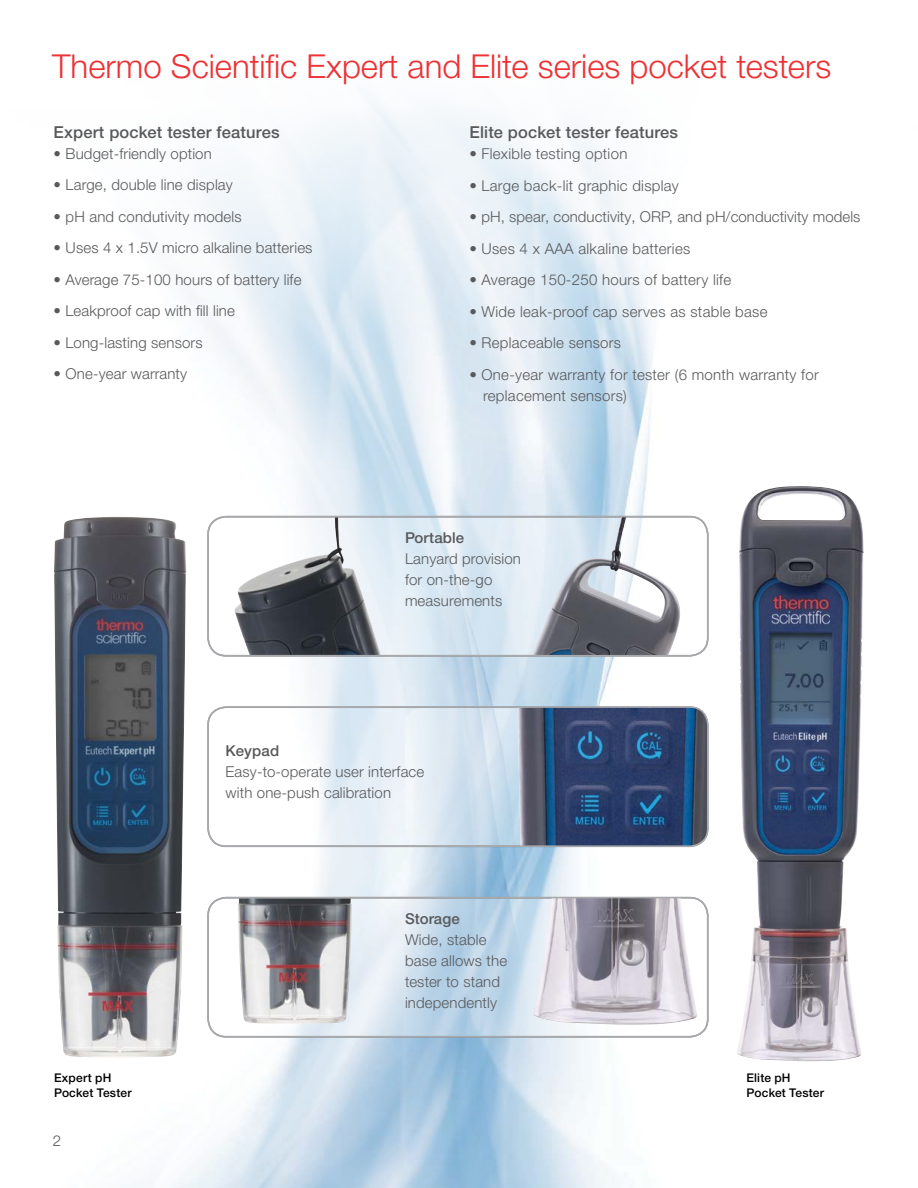
<style>
.page{position:relative;width:918px;height:1188px;background:#fff}
.page>*{position:absolute;margin:0;border:0;box-sizing:border-box;transform-origin:0 0}
.t1{font:300 33px "Helvetica Neue LTW1 G";color:#ee3134}
.t2{font:500 16.5px "Helvetica Neue LTW1 G";letter-spacing:.01em;color:#58595b}
.t3{font:300 15px/21px "Helvetica Neue LTW1 G";letter-spacing:.01em;color:#58595b}
.t4{font:500 15px "Helvetica Neue LTW1 G";letter-spacing:.01em;color:#58595b}
.t5{font:500 12px/15.8px "Helvetica Neue LT Std";letter-spacing:.015em;color:#000}
</style>
<div class="page">
<img style="left:141px;top:108px;width:507px;height:1080px">
<img style="left:737px;top:486px;width:127px;height:576px">
<img style="left:54px;top:517px;width:132px;height:540px">
<svg style="left:252px;top:517px;width:423px;height:139px;background:#ddeaf3"></svg>
<img style="left:234px;top:519px;width:147px;height:134px">
<img style="left:532px;top:519px;width:148px;height:134px">
<div style="left:207px;top:516px;width:501px;height:140px;border:2px solid #a7a9ac;border-radius:18px"></div>
<svg style="left:405px;top:707px;width:270px;height:139px;background:#d7e5f0"></svg>
<img style="left:518px;top:707px;width:190px;height:139px">
<div style="left:207px;top:706px;width:501px;height:141px;border:2px solid #a7a9ac;border-radius:18px"></div>
<svg style="left:252px;top:898px;width:423px;height:139px;background:#cee0ed"></svg>
<img style="left:238px;top:900px;width:114px;height:124px">
<img style="left:533px;top:900px;width:164px;height:125px">
<div style="left:207px;top:897px;width:501px;height:140px;border:2px solid #a7a9ac;border-radius:18px"></div>
<h1 class="t1" style="left:52px;top:46px;width:781px">Thermo Scientific Expert and Elite series pocket testers</h1>
<p class="t2" style="left:54px;top:122px;width:227px">Expert pocket tester features</p>
<p class="t3" style="left:54px;top:143px;width:160px">• Budget-friendly option</p>
<p class="t3" style="left:54px;top:175px;width:181px">• Large, double line display</p>
<p class="t3" style="left:54px;top:206px;width:190px">• pH and condutivity models</p>
<p class="t3" style="left:54px;top:238px;width:260px">• Uses 4 x 1.5V micro alkaline batteries</p>
<p class="t3" style="left:54px;top:269px;width:249px">• Average 75-100 hours of battery life</p>
<p class="t3" style="left:54px;top:301px;width:183px">• Leakproof cap with fill line</p>
<p class="t3" style="left:54px;top:332px;width:151px">• Long-lasting sensors</p>
<p class="t3" style="left:54px;top:364px;width:135px">• One-year warranty</p>
<p class="t2" style="left:470px;top:122px;width:210px">Elite pocket tester features</p>
<p class="t3" style="left:470px;top:143px;width:159px">• Flexible testing option</p>
<p class="t3" style="left:470px;top:175px;width:211px">• Large back-lit graphic display</p>
<p class="t3" style="left:470px;top:206px;width:392px">• pH, spear, conductivity, ORP, and pH/conductivity models</p>
<p class="t3" style="left:470px;top:238px;width:222px">• Uses 4 x AAA alkaline batteries</p>
<p class="t3" style="left:470px;top:269px;width:263px">• Average 150-250 hours of battery life</p>
<p class="t3" style="left:470px;top:301px;width:300px">• Wide leak-proof cap serves as stable base</p>
<p class="t3" style="left:470px;top:332px;width:153px">• Replaceable sensors</p>
<p class="t3" style="left:483px;top:364px;width:337px;text-indent:-14px">• One-year warranty for tester (6 month warranty for replacement sensors)</p>
<p class="t4" style="left:405px;top:528px;width:61px">Portable</p>
<p class="t3" style="left:405px;top:548px;width:117px">Lanyard provision for on-the-go measurements</p>
<p class="t4" style="left:226px;top:741px;width:55px">Keypad</p>
<p class="t3" style="left:226px;top:761px;width:200px">Easy-to-operate user interface with one-push calibration</p>
<p class="t4" style="left:405px;top:909px;width:56px">Storage</p>
<p class="t3" style="left:405px;top:929px;width:104px">Wide, stable base allows the tester to stand independently</p>
<p class="t5" style="left:54px;top:1069px;width:79px">Expert pH<br>Pocket Tester</p>
<p class="t5" style="left:747px;top:1069px;width:79px">Elite pH<br>Pocket Tester</p>
<p class="t3" style="left:53px;top:1130px;width:10px">2</p>
</div>
